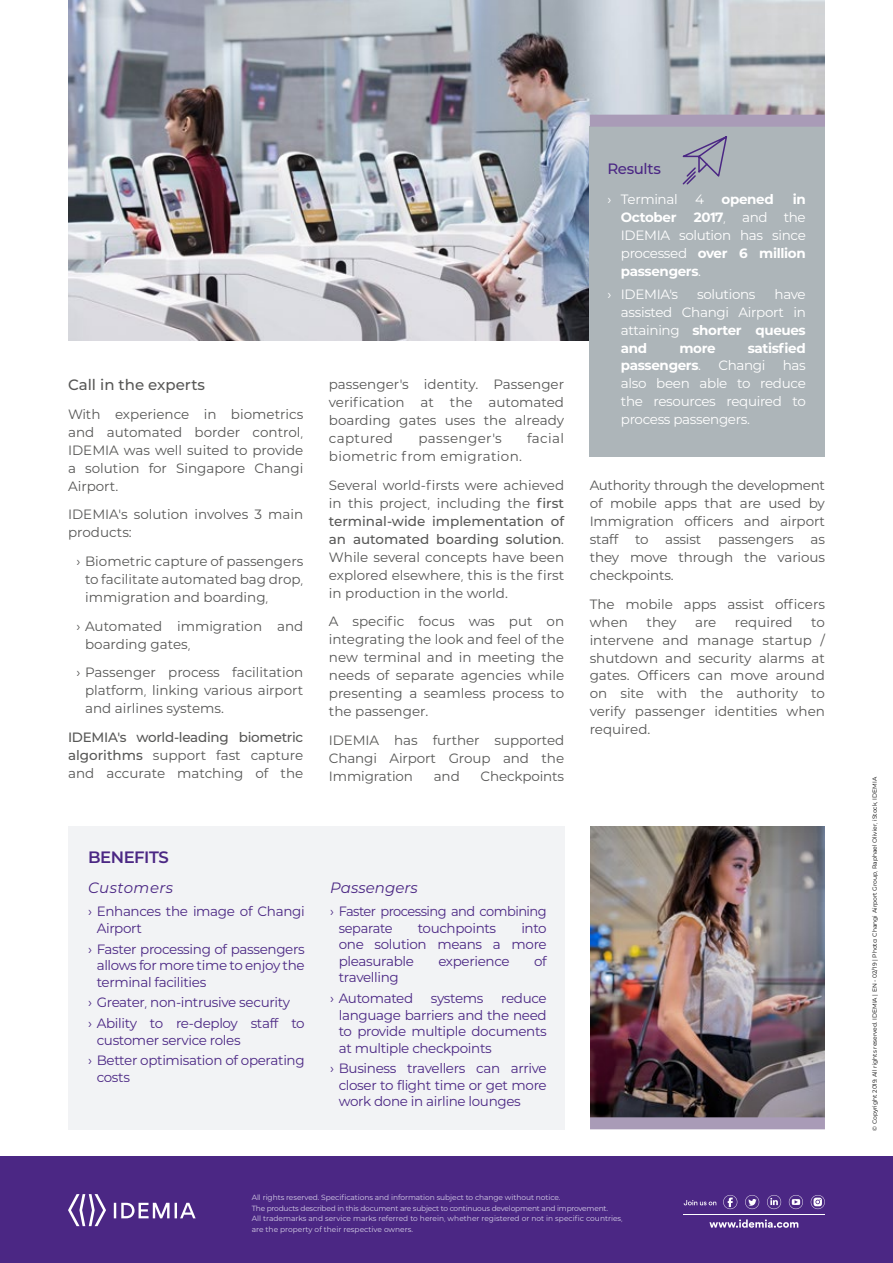
<style>
.page{position:relative;width:893px;height:1263px;background:#fff}
.page>*{position:absolute;margin:0;border:0;box-sizing:border-box;transform-origin:0 0}
.t1{font:600 16.5px "IDEMIA";letter-spacing:-.03em;color:#4b2784}
.t2{font:500 15px "IDEMIA";color:#575756}
.t3{font:italic 15px "IDEMIA";letter-spacing:.005em;color:#4b2784}
.t4{font:italic 15px "IDEMIA";letter-spacing:.03em;color:#4b2784}
.t5{font:500 15px "IDEMIA";letter-spacing:-.025em;color:#4b2784}
.t6{font:13.5px/18px "IDEMIA";color:#575756;text-align:justify}
.t7{font:13.5px/16.5px "IDEMIA";letter-spacing:-.025em;color:#4b2784;text-align:justify}
.t8{font:13.5px/18px "IDEMIA";letter-spacing:-.025em;color:#fff;text-align:justify}
.t9{font:700 13.5px "IDEMIA";letter-spacing:-.025em;color:#fff}
.t10{font:13.5px/16.5px "IDEMIA";letter-spacing:-.025em;color:#4b2784;scale:.96 1}
.t11{font:13.5px "IDEMIA";letter-spacing:.025em;color:#575756}
.t12{font:7.5px/10.5px "IDEMIA";letter-spacing:-.01em;color:#d7d0e8}
.t13{font:6px "IDEMIA";color:#000}
.s1{font-weight:500}
.s2{font-weight:700}
.s3{font-weight:400}
</style>
<div class="page">
<img style="left:590px;top:826px;width:235px;height:291px">
<img style="left:68px;top:0;width:757px;height:340px">
<div style="left:0;top:1157px;width:893px;height:106px;background:#4b2784"></div>
<svg style="left:68px;top:1194px;width:38px;height:32px"></svg>
<svg style="left:114px;top:1203px;width:82px;height:15px"></svg>
<svg style="left:709px;top:1219px;width:89px;height:9px"></svg>
<hr style="left:683px;top:1214px;width:142px;height:1px;background:#fff">
<svg style="left:684px;top:1200px;width:32px;height:5px"></svg>
<svg style="left:745px;top:1195px;width:14px;height:14px"></svg>
<svg style="left:789px;top:1195px;width:14px;height:14px"></svg>
<svg style="left:723px;top:1195px;width:14px;height:14px"></svg>
<svg style="left:767px;top:1195px;width:14px;height:14px"></svg>
<svg style="left:811px;top:1195px;width:14px;height:14px"></svg>
<div style="left:68px;top:826px;width:496px;height:303px;background:#f2f3f5"></div>
<div style="left:590px;top:127px;width:235px;height:330px;background:#adb5b9"></div>
<div style="left:590px;top:115px;width:235px;height:12px;background:#a99bb7"></div>
<div style="left:590px;top:1117px;width:235px;height:12px;background:#a99bb7"></div>
<svg style="left:682px;top:136px;width:45px;height:49px"></svg>
<p class="t2" style="left:68px;top:374px;width:138px">Call in the experts</p>
<p class="t6" style="left:68px;top:404px;width:237px">With experience in biometrics and automated border control, IDEMIA was well suited to provide a solution for Singapore Changi Airport.</p>
<p class="t6" style="left:68px;top:505px;width:237px">IDEMIA’s solution involves 3 main products:</p>
<p class="t6" style="left:85px;top:552px;width:220px;text-indent:-9px">› Biometric capture of passengers to facilitate automated bag drop, immigration and boarding,</p>
<p class="t6" style="left:85px;top:616px;width:220px;text-indent:-9px">› Automated immigration and boarding gates,</p>
<p class="t6" style="left:85px;top:663px;width:220px;text-indent:-9px">› Passenger process facilitation platform, linking various airport and airlines systems.</p>
<p class="t6" style="left:68px;top:727px;width:237px"><span class="s1">IDEMIA’s world-leading biometric algorithms</span> support fast capture and accurate matching of the</p>
<p class="t6" style="left:329px;top:375px;width:237px">passenger’s identity. Passenger verification at the automated boarding gates uses the already captured</p>
<p class="t11" style="left:418px;top:429px;width:85px">passenger’s</p>
<p class="t6" style="left:527px;top:429px;width:38px">facial</p>
<p class="t6" style="left:329px;top:441px;width:237px;line-height:28.7px">biometric from emigration.<br>Several world-firsts were achieved</p>
<p class="t6" style="left:329px;top:493px;width:237px">in this project, including the <span class="s1">first terminal-wide implementation of an automated boarding solution</span>.<br>While several concepts have been explored elsewhere, this is the first in production in the world.</p>
<p class="t6" style="left:329px;top:612px;width:237px">A specific focus was put on integrating the look and feel of the new terminal and in meeting the needs of separate agencies while presenting a seamless process to the passenger.</p>
<p class="t6" style="left:329px;top:730px;width:237px">IDEMIA has further supported Changi Airport Group and the Immigration</p>
<p class="t6" style="left:434px;top:766px;width:28px">and</p>
<p class="t6" style="left:480px;top:766px;width:85px">Checkpoints</p>
<p class="t5" style="left:607px;top:158px;width:55px">Results</p>
<p class="t8" style="left:607px;top:190px;width:72px">› Terminal</p>
<p class="t8" style="left:695px;top:190px;width:10px">4</p>
<p class="t9" style="left:721px;top:190px;width:54px">opened</p>
<p class="t9" style="left:793px;top:190px;width:15px">in</p>
<p class="t9" style="left:621px;top:208px;width:57px">October</p>
<p class="t8" style="left:621px;top:208px;width:186px;text-indent:73px"><span class="s2">2017</span>, and the IDEMIA solution has since processed <span class="s2">over 6 million passengers</span>.</p>
<p class="t8" style="left:607px;top:284px;width:72px">› IDEMIA’s</p>
<p class="t8" style="left:697px;top:284px;width:60px">solutions</p>
<p class="t8" style="left:621px;top:284px;width:186px;text-indent:154px">have assisted Changi Airport in attaining <span class="s2">shorter queues and</span></p>
<p class="t9" style="left:679px;top:338px;width:38px">more</p>
<p class="t9" style="left:748px;top:338px;width:60px">satisfied</p>
<p class="t9" style="left:621px;top:356px;width:82px">passengers<span class="s3">.</span></p>
<p class="t8" style="left:718px;top:356px;width:49px">Changi</p>
<p class="t8" style="left:621px;top:356px;width:186px;text-indent:162px">has also been able to reduce the resources required to process passengers.</p>
<p class="t6" style="left:590px;top:476px;width:237px">Authority through the development of mobile apps that are used by Immigration officers and airport staff to assist passengers as they move through the various checkpoints.</p>
<p class="t6" style="left:590px;top:594px;width:237px">The mobile apps assist officers when</p>
<p class="t6" style="left:646px;top:612px;width:31px">they</p>
<p class="t6" style="left:695px;top:612px;width:23px">are</p>
<p class="t6" style="left:735px;top:612px;width:59px">required</p>
<p class="t6" style="left:590px;top:612px;width:237px;text-indent:222px">to intervene and manage startup / shutdown and security alarms at gates. Officers can move around on site with the authority to verify passenger identities when required.</p>
<p class="t1" style="left:88px;top:845px;width:82px">BENEFITS</p>
<p class="t4" style="left:88px;top:877px;width:87px">Customers</p>
<p class="t3" style="left:330px;top:877px;width:89px">Passengers</p>
<p class="t10" style="left:339px;top:903px;width:218px;text-indent:-9px">› Faster processing and combining separate</p>
<p class="t7" style="left:97px;top:903px;width:210px;text-indent:-9px">› Enhances the image of Changi<br>Airport</p>
<p class="t7" style="left:97px;top:940px;width:210px;text-indent:-9px">› Faster processing of passengers allows for more time to enjoy the terminal facilities</p>
<p class="t7" style="left:88px;top:992px;width:218px;line-height:20.7px">› Greater, non-intrusive security<br>› Ability to re-deploy staff to</p>
<p class="t7" style="left:88px;top:1029px;width:218px;line-height:20.7px;text-indent:9px">customer service roles<br>› Better optimisation of operating</p>
<p class="t7" style="left:97px;top:1068px;width:35px">costs</p>
<p class="t7" style="left:339px;top:919px;width:210px;text-indent:183px">into one solution means a more pleasurable</p>
<p class="t7" style="left:418px;top:919px;width:80px">touchpoints</p>
<p class="t7" style="left:438px;top:952px;width:73px">experience</p>
<p class="t7" style="left:534px;top:952px;width:14px">of</p>
<p class="t7" style="left:330px;top:967px;width:84px;line-height:20.7px;text-align:center">travelling<br>› Automated</p>
<p class="t7" style="left:339px;top:990px;width:210px;text-indent:162px">reduce language barriers and the need to provide multiple documents at multiple checkpoints</p>
<p class="t7" style="left:339px;top:1060px;width:210px;text-indent:-9px">› Business travellers can arrive closer to flight time or get more work done in airline lounges</p>
<p class="t7" style="left:431px;top:990px;width:54px">systems</p>
<p class="t12" style="left:252px;top:1192px;width:373px">All rights reserved. Specifications and information subject to change without notice.<br>The products described in this document are subject to continuous development and improvement.<br>All trademarks and service marks referred to herein, whether registered or not in specific countries, are the property of their respective owners.</p>
<p class="t13" style="left:870px;top:1130px;width:355px;rotate:-90deg">© Copyright 2019. All rights reserved. IDEMIA | EN - 02/19 | Photo: Changi Airport Group, Raphael Olivier, iStock, IDEMIA</p>
</div>
